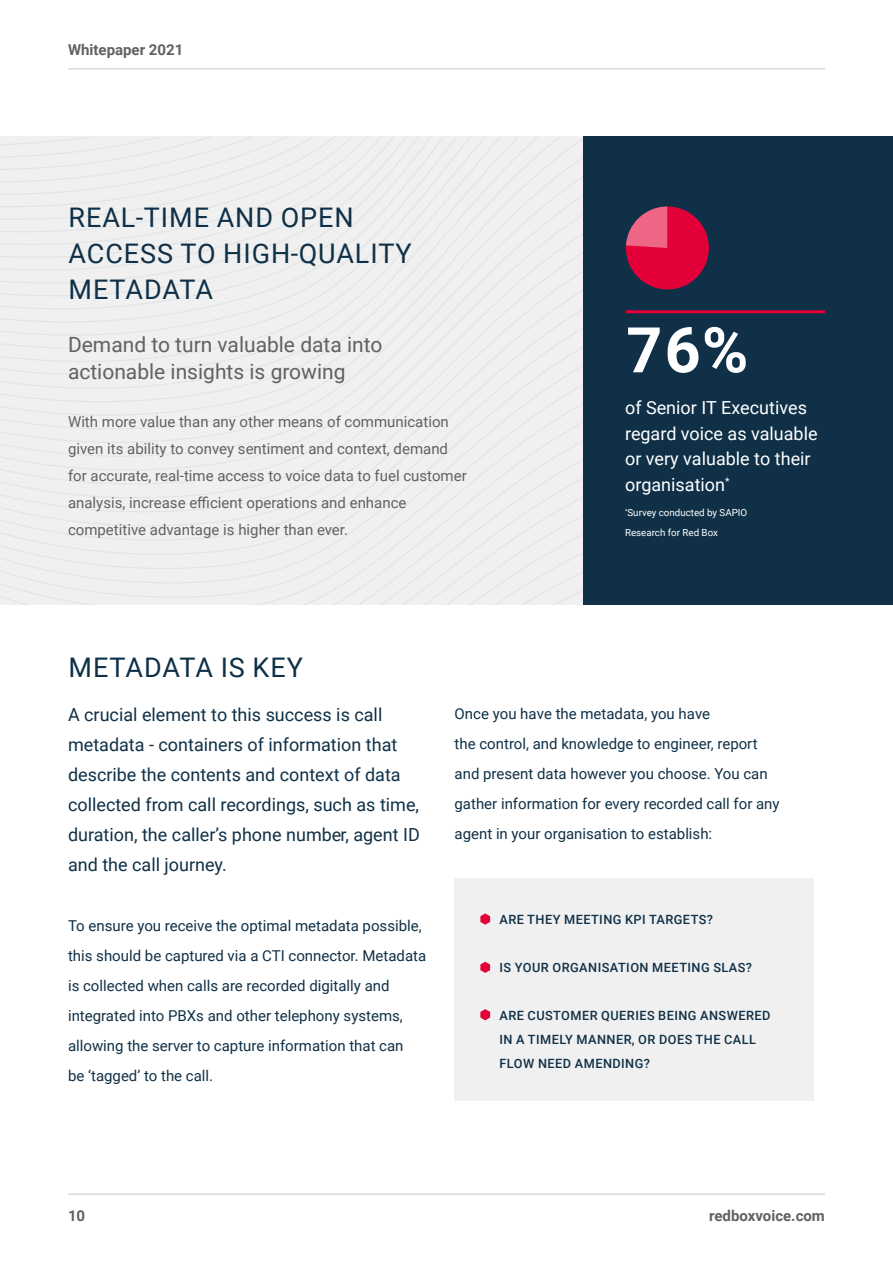
<style>
.page{position:relative;width:893px;height:1263px;background:#fff}
.page>*{position:absolute;margin:0;border:0;box-sizing:border-box;transform-origin:0 0}
.t1{font:700 63px "Roboto";color:#fff}
.t2{font:27px/36px "Roboto";letter-spacing:.035em;color:#0f3047}
.t3{font:21px/27px "Roboto";color:#5f6163}
.t4{font:18px/30px "Roboto";color:#0f3047}
.t5{font:18px/25.7px "Roboto";color:#fff}
.t6{font:15px/30px "Roboto";color:#0f3047}
.t7{font:15px/27px "Roboto";color:#5f6163}
.t8{font:700 15px "Roboto";color:#5f6163}
.t9{font:500 12.75px/24px "Roboto";letter-spacing:.035em;color:#0f3047}
.t10{font:9.75px/20px "Roboto";color:#fff}
</style>
<div class="page">
<hr style="left:68px;top:68px;width:757px;height:2px;background:#5f6163">
<svg style="left:0;top:599px;width:96px;height:6px"></svg>
<svg style="left:253px;top:599px;width:330px;height:6px;fill:#f0f0f0"></svg>
<svg style="left:0;top:585px;width:583px;height:14px;fill:#f0f0f0"></svg>
<svg style="left:0;top:571px;width:583px;height:14px;fill:#f0f0f0"></svg>
<svg style="left:0;top:557px;width:583px;height:14px;fill:#f0f0f0"></svg>
<svg style="left:0;top:543px;width:583px;height:14px;fill:#f0f0f0"></svg>
<svg style="left:0;top:529px;width:583px;height:14px;fill:#f0f0f0"></svg>
<svg style="left:0;top:515px;width:583px;height:14px;fill:#f0f0f0"></svg>
<svg style="left:0;top:502px;width:583px;height:13px;fill:#f0f0f0"></svg>
<svg style="left:0;top:488px;width:583px;height:14px;fill:#f0f0f0"></svg>
<svg style="left:0;top:474px;width:583px;height:14px;fill:#f0f0f0"></svg>
<svg style="left:0;top:460px;width:583px;height:14px;fill:#f0f0f0"></svg>
<svg style="left:0;top:446px;width:583px;height:14px;fill:#f0f0f0"></svg>
<svg style="left:0;top:432px;width:583px;height:14px;fill:#f0f0f0"></svg>
<svg style="left:0;top:137px;width:583px;height:295px;fill:#f0f0f0"></svg>
<svg style="left:0;top:137px;width:561px;height:281px;fill:#f0f0f0"></svg>
<svg style="left:0;top:137px;width:539px;height:268px;fill:#f0f0f0"></svg>
<svg style="left:0;top:137px;width:519px;height:255px;fill:#f0f0f0"></svg>
<svg style="left:0;top:137px;width:502px;height:242px;fill:#f0f0f0"></svg>
<svg style="left:0;top:137px;width:486px;height:228px;fill:#f0f0f0"></svg>
<svg style="left:0;top:137px;width:471px;height:215px;fill:#f0f0f0"></svg>
<svg style="left:0;top:137px;width:458px;height:202px;fill:#f0f0f0"></svg>
<svg style="left:0;top:137px;width:445px;height:188px;fill:#f0f0f0"></svg>
<svg style="left:0;top:137px;width:432px;height:175px;fill:#f0f0f0"></svg>
<svg style="left:0;top:137px;width:420px;height:162px;fill:#f0f0f0"></svg>
<svg style="left:0;top:137px;width:407px;height:149px;fill:#f0f0f0"></svg>
<svg style="left:0;top:137px;width:395px;height:135px;fill:#f0f0f0"></svg>
<svg style="left:0;top:137px;width:382px;height:122px;fill:#f0f0f0"></svg>
<svg style="left:0;top:137px;width:368px;height:109px"></svg>
<div style="left:583px;top:137px;width:310px;height:468px;background:#0f3047"></div>
<hr style="left:68px;top:1193px;width:757px;height:2px;background:#5f6163">
<hr style="left:626px;top:310px;width:199px;height:3px;background:#e30038">
<div style="left:626px;top:206px;width:83px;height:83px;background:#e30038;border-radius:50%"></div>
<svg style="left:626px;top:206px;width:41px;height:42px"></svg>
<div style="left:455px;top:878px;width:359px;height:223px;background:#f0f0f0"></div>
<svg style="left:480px;top:913px;width:10px;height:12px"></svg>
<svg style="left:480px;top:962px;width:10px;height:11px"></svg>
<svg style="left:480px;top:1009px;width:10px;height:11px"></svg>
<p class="t8" style="left:68px;top:39px;width:117px">Whitepaper 2021</p>
<h2 class="t2" style="left:69px;top:198px;width:345px">REAL-TIME AND OPEN<br>ACCESS TO HIGH-QUALITY<br>METADATA</h2>
<h3 class="t3" style="left:68px;top:331px;width:316px">Demand to turn valuable data into actionable insights is growing</h3>
<p class="t7" style="left:68px;top:408px;width:400px">With more value than any other means of communication given its ability to convey sentiment and context, demand for accurate, real-time access to voice data to fuel customer analysis, increase efficient operations and enhance competitive advantage is higher than ever.</p>
<h1 class="t1" style="left:626px;top:306px;width:124px">76%</h1>
<p class="t5" style="left:625px;top:394px;width:194px">of Senior IT Executives regard voice as valuable or very valuable to their organisation<sup>*</sup></p>
<p class="t10" style="left:625px;top:502px;width:124px"><sup>*</sup>Survey conducted by SAPIO<br>Research for Red Box</p>
<h2 class="t2" style="left:69px;top:648px;width:236px">METADATA IS KEY</h2>
<p class="t4" style="left:68px;top:699px;width:353px">A crucial element to this success is call metadata - containers of information that describe the contents and context of data collected from call recordings, such as time, duration, the caller’s phone number, agent ID and the call journey.</p>
<p class="t6" style="left:68px;top:910px;width:360px">To ensure you receive the optimal metadata possible, this should be captured via a CTI connector. Metadata is collected when calls are recorded digitally and integrated into PBXs and other telephony systems, allowing the server to capture information that can<br>be ‘tagged’ to the call.</p>
<p class="t6" style="left:455px;top:698px;width:327px">Once you have the metadata, you have<br>the control, and knowledge to engineer, report and present data however you choose. You can gather information for every recorded call for any agent in your organisation to establish:</p>
<p class="t9" style="left:499px;top:907px;width:215px">ARE THEY MEETING KPI TARGETS?</p>
<p class="t9" style="left:499px;top:955px;width:254px">IS YOUR ORGANISATION MEETING SLAS?</p>
<p class="t9" style="left:499px;top:1003px;width:272px">ARE CUSTOMER QUERIES BEING ANSWERED<br>IN A TIMELY MANNER, OR DOES THE CALL<br>FLOW NEED AMENDING?</p>
<p class="t8" style="left:68px;top:1205px;width:19px">10</p>
<p class="t8" style="left:709px;top:1205px;width:117px">redboxvoice.com</p>
</div>
